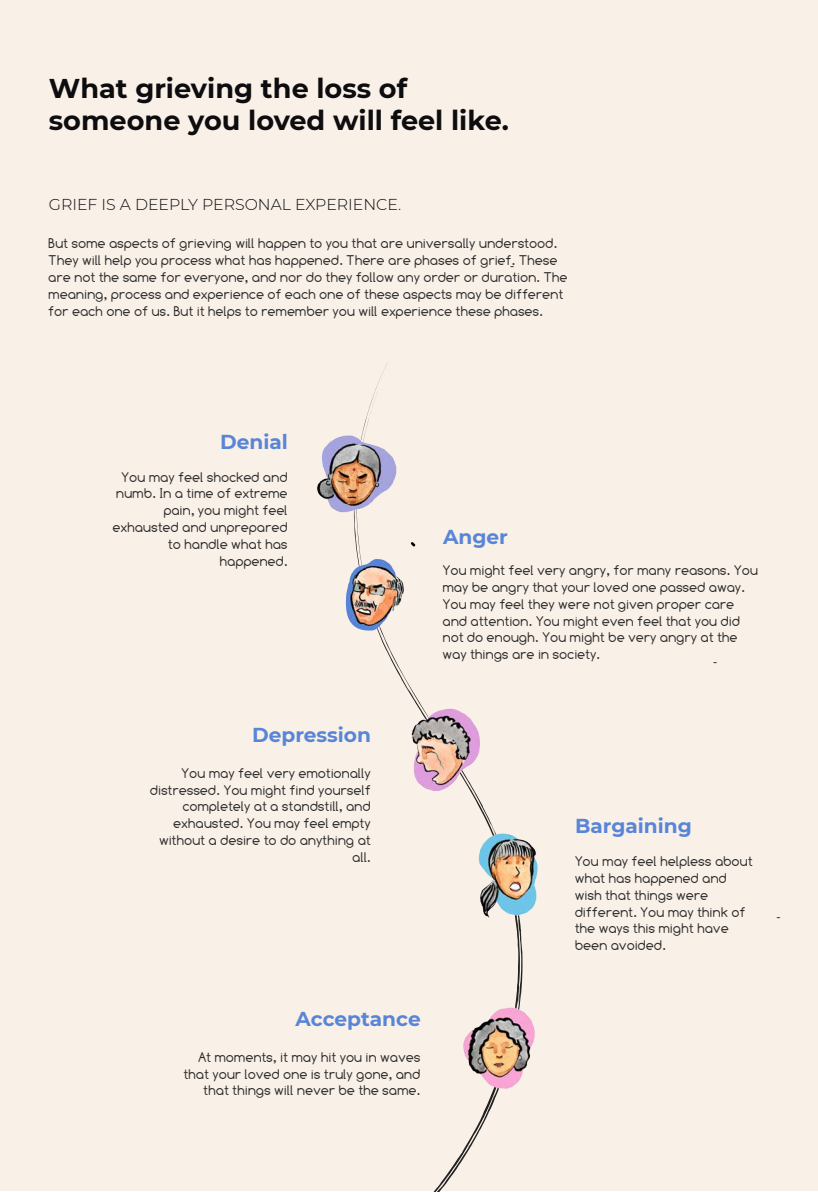
<style>
.page{position:relative;width:818px;height:1192px;background:#fff}
.page>*{position:absolute;margin:0;border:0;box-sizing:border-box;transform-origin:0 0}
.t1{font:700 27.12px/32.4px "Montserrat";color:#0d0c0f}
.t2{font:700 20.12px "Montserrat";color:#5885d7}
.t3{font:300 15.75px "Montserrat";color:#0d0c0f}
.t4{font:14px/16.8px "Comfortaa";color:#2b2b2b}
.t5{font:12.25px "Comfortaa";color:#2b2b2b}
</style>
<div class="page">
<div style="left:0;top:0;width:818px;height:1190px;background:#f9f0e7"></div>
<svg style="left:319px;top:379px;width:204px;height:813px"></svg>
<svg style="left:398px;top:666px;width:4px;height:7px"></svg>
<svg style="left:518px;top:950px;width:5px;height:9px"></svg>
<svg style="left:486px;top:1107px;width:5px;height:11px"></svg>
<svg style="left:488px;top:817px;width:7px;height:11px"></svg>
<svg style="left:380px;top:362px;width:14px;height:24px"></svg>
<svg style="left:364px;top:424px;width:4px;height:4px"></svg>
<svg style="left:356px;top:515px;width:2px;height:14px"></svg>
<svg style="left:468px;top:1141px;width:6px;height:6px"></svg>
<img style="left:455px;top:1002px;width:80px;height:93px">
<img style="left:470px;top:828px;width:68px;height:93px">
<img style="left:317px;top:428px;width:82px;height:87px">
<img style="left:401px;top:701px;width:83px;height:96px">
<img style="left:346px;top:559px;width:69px;height:72px">
<h1 class="t1" style="left:49px;top:71px;width:461px">What grieving the loss of someone you loved will feel like.</h1>
<p class="t3" style="left:49px;top:194px;width:354px">GRIEF IS A DEEPLY PERSONAL EXPERIENCE.</p>
<p class="t4" style="left:49px;top:235px;width:521px">But some aspects of grieving will happen to you that are universally understood.<br>They will help you process what has happened. There are phases of grief. These are not the same for everyone, and nor do they follow any order or duration. The meaning, process and experience of each one of these aspects may be different for each one of us. But it helps to remember you will experience these phases.</p>
<p class="t5" style="left:510px;top:259px;width:6px">-</p>
<h2 class="t2" style="left:220px;top:428px;width:69px">Denial</h2>
<p class="t4" style="left:113px;top:468px;width:177px;text-align:right">You may feel shocked and numb. In a time of extreme pain, you might feel exhausted and unprepared to handle what has happened.</p>
<h2 class="t2" style="left:443px;top:523px;width:66px">Anger</h2>
<p class="t4" style="left:443px;top:562px;width:317px">You might feel very angry, for many reasons. You may be angry that your loved one passed away.<br>You may feel they were not given proper care and attention. You might even feel that you did not do enough. You might be very angry at the way things are in society.</p>
<p class="t5" style="left:713px;top:655px;width:6px">-</p>
<h2 class="t2" style="left:252px;top:720px;width:120px">Depression</h2>
<p class="t4" style="left:150px;top:765px;width:222px;text-align:right">You may feel very emotionally distressed. You might find yourself completely at a standstill, and exhausted. You may feel empty without a desire to do anything at all.</p>
<h2 class="t2" style="left:296px;top:1004px;width:127px">Acceptance</h2>
<p class="t4" style="left:184px;top:1048px;width:238px;text-align:right">At moments, it may hit you in waves that your loved one is truly gone, and that things will never be the same.</p>
<h2 class="t2" style="left:575px;top:811px;width:118px">Bargaining</h2>
<p class="t4" style="left:575px;top:853px;width:179px">You may feel helpless about what has happened and wish that things were different. You may think of the ways this might have been avoided.</p>
<p class="t5" style="left:776px;top:910px;width:6px">-</p>
</div>
